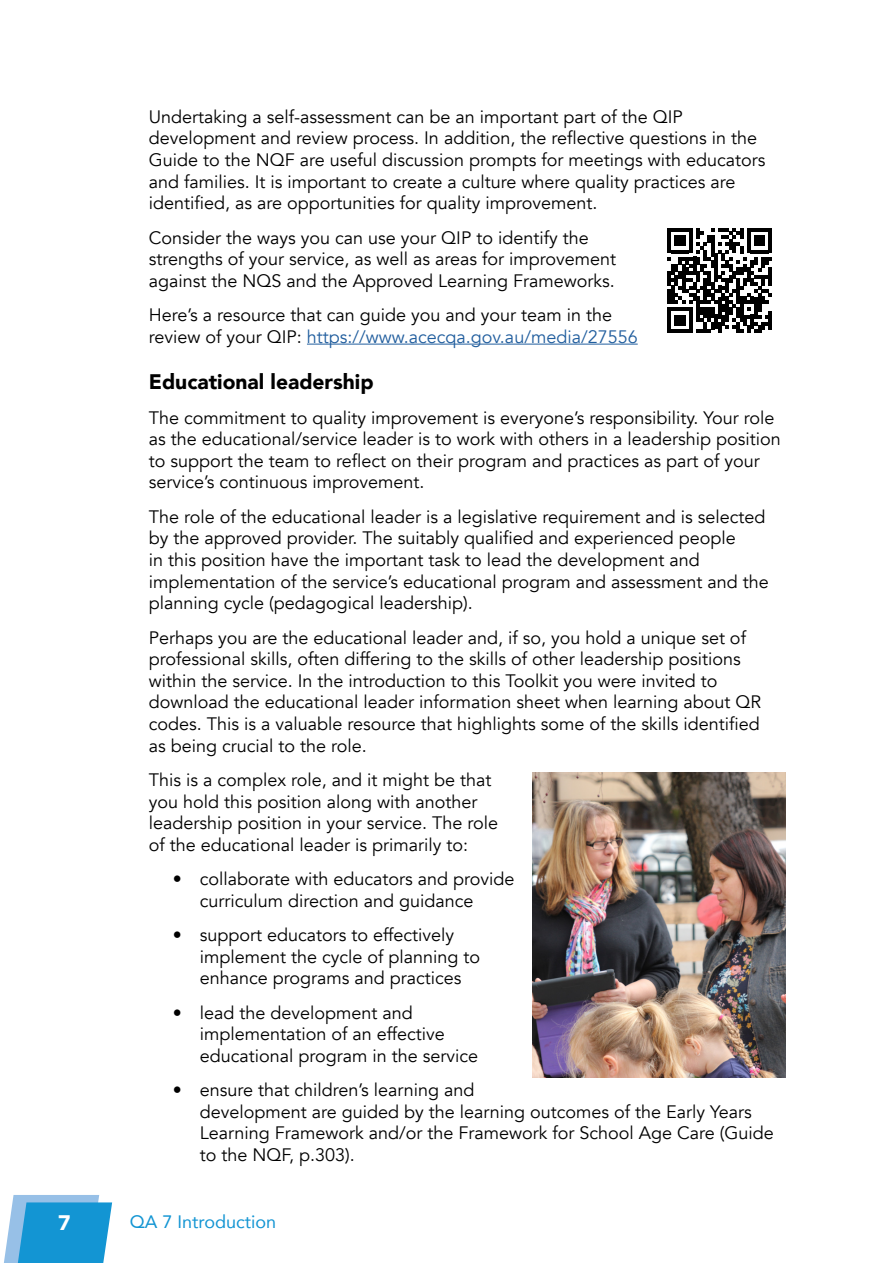
<style>
.page{position:relative;width:893px;height:1263px;background:#fff}
.page>*{position:absolute;margin:0;border:0;box-sizing:border-box;transform-origin:0 0}
.t1{font:900 21px "Avenir";color:#000}
.t2{font:900 21px "Avenir";color:#fff}
.t3{font:18px/21.6px "Avenir";color:#000}
.t4{font:18px "Avenir";color:#1395d3}
.s1{color:#215e9e}
</style>
<div class="page">
<svg style="left:4px;top:1195px;width:108px;height:68px"></svg>
<hr style="left:307px;top:344px;width:331px;height:1px;background:#215e9e">
<img style="left:533px;top:773px;width:253px;height:304px">
<svg style="left:667px;top:228px;width:105px;height:105px"></svg>
<hr style="left:769px;top:311px;width:3px;height:18px;background:#000">
<p class="t3" style="left:149px;top:106px;width:618px">Undertaking a self-assessment can be an important part of the QIP development and review process. In addition, the reflective questions in the Guide to the NQF are useful discussion prompts for meetings with educators and families. It is important to create a culture where quality practices are identified, as are opportunities for quality improvement.</p>
<p class="t3" style="left:149px;top:227px;width:469px">Consider the ways you can use your QIP to identify the strengths of your service, as well as areas for improvement against the NQS and the Approved Learning Frameworks.</p>
<p class="t3" style="left:149px;top:304px;width:490px">Here’s a resource that can guide you and your team in the review of your QIP: <span class="s1">https://www.acecqa.gov.au/media/27556</span></p>
<p class="t1" style="left:149px;top:364px;width:226px">Educational leadership</p>
<p class="t3" style="left:149px;top:407px;width:633px">The commitment to quality improvement is everyone’s responsibility. Your role as the educational/service leader is to work with others in a leadership position to support the team to reflect on their program and practices as part of your service’s continuous improvement.</p>
<p class="t3" style="left:149px;top:506px;width:622px">The role of the educational leader is a legislative requirement and is selected by the approved provider. The suitably qualified and experienced people<br>in this position have the important task to lead the development and implementation of the service’s educational program and assessment and the planning cycle (pedagogical leadership).</p>
<p class="t3" style="left:149px;top:627px;width:614px">Perhaps you are the educational leader and, if so, you hold a unique set of professional skills, often differing to the skills of other leadership positions within the service. In the introduction to this Toolkit you were invited to download the educational leader information sheet when learning about QR codes. This is a valuable resource that highlights some of the skills identified as being crucial to the role.</p>
<p class="t3" style="left:149px;top:769px;width:351px">This is a complex role, and it might be that you hold this position along with another leadership position in your service. The role of the educational leader is primarily to:</p>
<p class="t3" style="left:200px;top:868px;width:316px;text-indent:-27px">• collaborate with educators and provide curriculum direction and guidance</p>
<p class="t3" style="left:200px;top:924px;width:282px;text-indent:-27px">• support educators to effectively implement the cycle of planning to enhance programs and practices</p>
<p class="t3" style="left:200px;top:1002px;width:280px;text-indent:-27px">• lead the development and implementation of an effective educational program in the service</p>
<p class="t3" style="left:200px;top:1079px;width:576px;text-indent:-27px">• ensure that children’s learning and<br>development are guided by the learning outcomes of the Early Years Learning Framework and/or the Framework for School Age Care (Guide to the NQF, p.303).</p>
<p class="t2" style="left:58px;top:1204px;width:14px">7</p>
<p class="t4" style="left:130px;top:1207px;width:148px">QA 7 Introduction</p>
</div>
